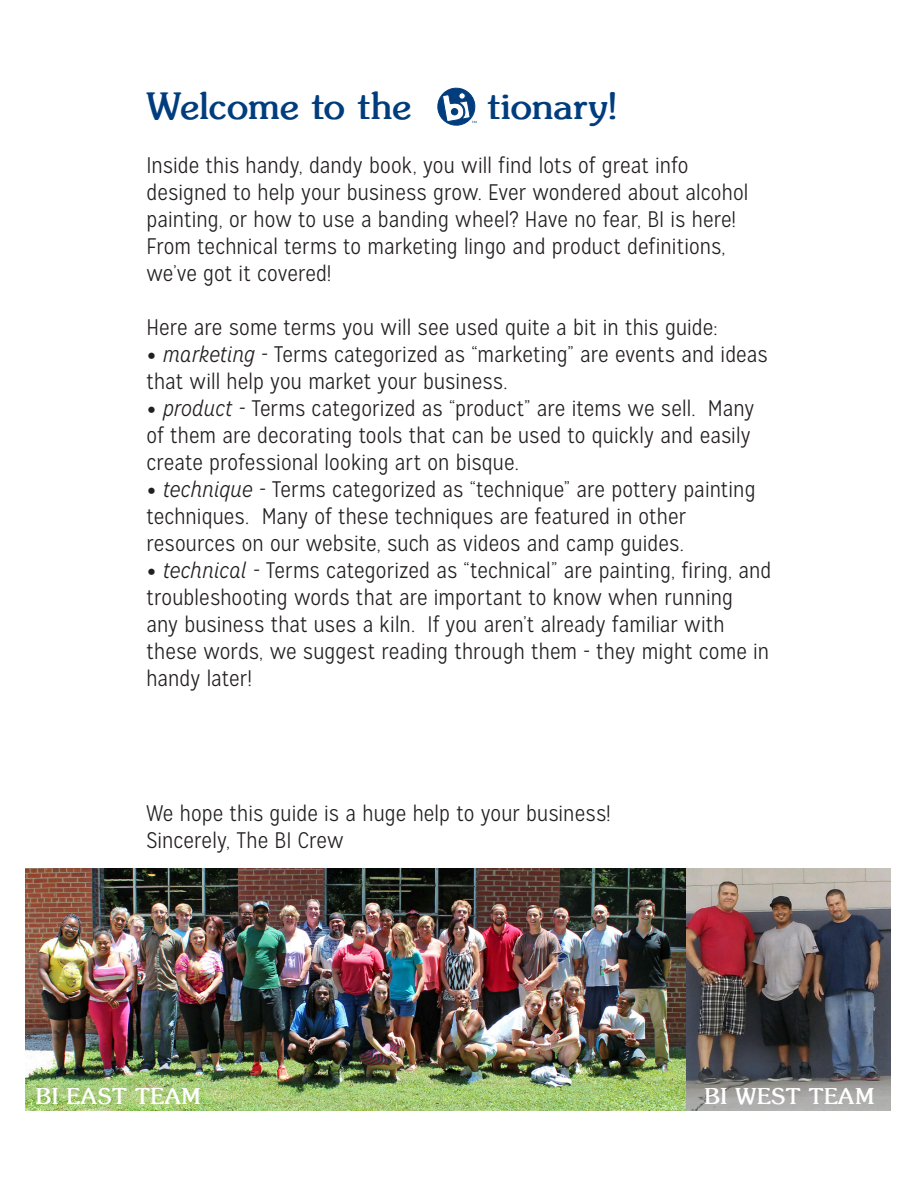
<style>
.page{position:relative;width:918px;height:1188px;background:#fff}
.page>*{position:absolute;margin:0;border:0;box-sizing:border-box;transform-origin:0 0}
.t1{font:700 36px "Souvenir";color:#013d7d}
.t2{font:300 22.5px/27px "Mission Gothic";letter-spacing:.005em;color:#231f20}
.t3{font:700 21.6px "Souvenir";letter-spacing:.025em;color:#fff}
.s1{font-family:"Futura";font-size:16.5px}
.s2{font-style:italic}
</style>
<div class="page">
<svg style="left:437px;top:87px;width:40px;height:39px"></svg>
<img style="left:25px;top:868px;width:661px;height:242px">
<img style="left:686px;top:868px;width:204px;height:242px">
<p class="t1" style="left:146px;top:83px;width:267px">Welcome to the</p>
<p class="t1" style="left:488px;top:84px;width:133px">tionary!</p>
<p class="t2" style="left:146px;top:152px;width:603px">Inside this handy, dandy book, you will find lots of great info designed to help your business grow. Ever wondered about alcohol painting, or how to use a banding wheel? Have no fear, BI is here!<br>From technical terms to marketing lingo and product definitions, we’ve got it covered!</p>
<p class="t2" style="left:146px;top:314px;width:573px">Here are some terms you will see used quite a bit in this guide:</p>
<p class="t2" style="left:146px;top:341px;width:623px"><span class="s1">•</span> <span class="s2">marketing -</span> Terms categorized as “marketing” are events and ideas that will help you market your business.</p>
<p class="t2" style="left:146px;top:395px;width:609px"><span class="s1">•</span> <span class="s2">product -</span> Terms categorized as “product” are items we sell. Many of them are decorating tools that can be used to quickly and easily create professional looking art on bisque.</p>
<p class="t2" style="left:146px;top:476px;width:611px"><span class="s1">•</span> <span class="s2">technique -</span> Terms categorized as “technique” are pottery painting techniques. Many of these techniques are featured in other resources on our website, such as videos and camp guides.</p>
<p class="t2" style="left:146px;top:557px;width:626px"><span class="s1">•</span> <span class="s2">technical -</span> Terms categorized as “technical” are painting, firing, and troubleshooting words that are important to know when running<br>any business that uses a kiln. If you aren’t already familiar with these words, we suggest reading through them - they might come in handy later!</p>
<p class="t2" style="left:146px;top:800px;width:466px">We hope this guide is a huge help to your business!</p>
<p class="t2" style="left:146px;top:827px;width:199px">Sincerely, The BI Crew</p>
<p class="t3" style="left:36px;top:1083px;width:167px">BI EAST TEAM</p>
<p class="t3" style="left:705px;top:1083px;width:172px">BI WEST TEAM</p>
</div>
